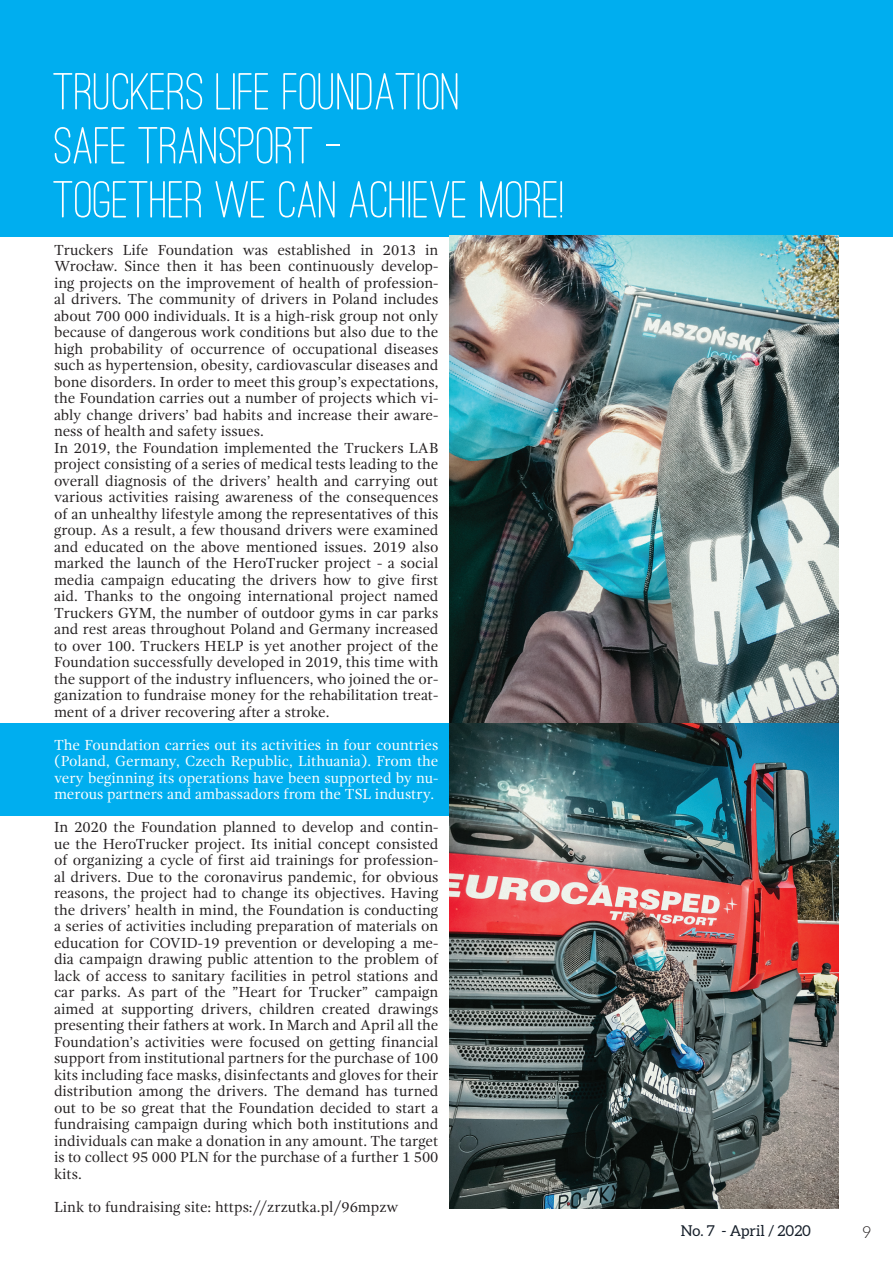
<style>
.page{position:relative;width:893px;height:1263px;background:#fff}
.page>*{position:absolute;margin:0;border:0;box-sizing:border-box;transform-origin:0 0}
.t1{font:500 54px/54px "Ostrich Sans Rounded";color:#fff}
.t2{font:300 16.5px "Aleo";color:#231f20}
.t3{font:15px/16.5px "Gandhi Serif";color:#231f20}
.t4{font:15px/16.5px "Gandhi Serif";color:#fff;text-align:justify}
.t5{font:15px "Aleo";color:#17202b}
</style>
<div class="page">
<div style="left:0;top:724px;width:449px;height:92px;background:#00aeef"></div>
<div style="left:0;top:0;width:893px;height:236px;background:#00aeef"></div>
<img style="left:449px;top:236px;width:390px;height:972px">
<h1 class="t1" style="left:54px;top:64px;width:512px">TRUCKERS LIFE FOUNDATION<br>SAFE TRANSPORT –<br>TOGETHER WE CAN ACHIEVE MORE!</h1>
<p class="t3" style="left:54px;top:241px;width:386px">Truckers Life Foundation was established in 2013 in Wrocław. Since then it has been continuously develop&shy;ing projects on the improvement of health of profession&shy;al drivers. The community of drivers in Poland includes about 700 000 individuals. It is a high-risk group not only because of dangerous work conditions but also due to the high probability of occurrence of occupational diseases such as hypertension, obesity, cardiovascular diseases and bone disorders. In order to meet this group’s expectations, the Foundation carries out a number of projects which vi&shy;ably change drivers’ bad habits and increase their aware&shy;ness of health and safety issues.<br>In 2019, the Foundation implemented the Truckers LAB project consisting of a series of medical tests leading to the overall diagnosis of the drivers’ health and carrying out various activities raising awareness of the consequences of an unhealthy lifestyle among the representatives of this group. As a result, a few thousand drivers were examined and educated on the above mentioned issues. 2019 also marked the launch of the HeroTrucker project - a social media campaign educating the drivers how to give first aid. Thanks to the ongoing international project named Truckers GYM, the number of outdoor gyms in car parks and rest areas throughout Poland and Germany increased to over 100. Truckers HELP is yet another project of the Foundation successfully developed in 2019, this time with the support of the industry influencers, who joined the or&shy;ganization to fundraise money for the rehabilitation treat&shy;ment of a driver recovering after a stroke.</p>
<p class="t4" style="left:54px;top:736px;width:386px">The Foundation carries out its activities in four countries (Poland, Germany, Czech Republic, Lithuania). From the very beginning its operations have been supported by nu&shy;merous partners and ambassadors from the TSL industry.</p>
<p class="t3" style="left:54px;top:819px;width:386px;text-align:justify">In 2020 the Foundation planned to develop and contin&shy;ue the HeroTrucker project. Its initial concept consisted of organizing a cycle of first aid trainings for profession&shy;al drivers. Due to the coronavirus pandemic, for obvious reasons, the project had to change its objectives. Having the drivers’ health in mind, the Foundation is conducting a series of activities including preparation of materials on education for COVID-19 prevention or developing a me&shy;dia campaign drawing public attention to the problem of lack of access to sanitary facilities in petrol stations and car parks. As part of the ”Heart for Trucker” campaign aimed at supporting drivers, children created drawings presenting their fathers at work. In March and April all the Foundation’s activities were focused on getting financial support from institutional partners for the purchase of 100 kits including face masks, disinfectants and gloves for their distribution among the drivers. The demand has turned out to be so great that the Foundation decided to start a fundraising campaign during which both institutions and individuals can make a donation in any amount. The target is to collect 95 000 PLN for the purchase of a further 1 500 kits.</p>
<p class="t3" style="left:54px;top:1198px;width:346px">Link to fundraising site: https://zrzutka.pl/96mpzw</p>
<p class="t5" style="left:681px;top:1222px;width:132px">No. 7 - April / 2020</p>
<p class="t2" style="left:862px;top:1223px;width:10px">9</p>
</div>
